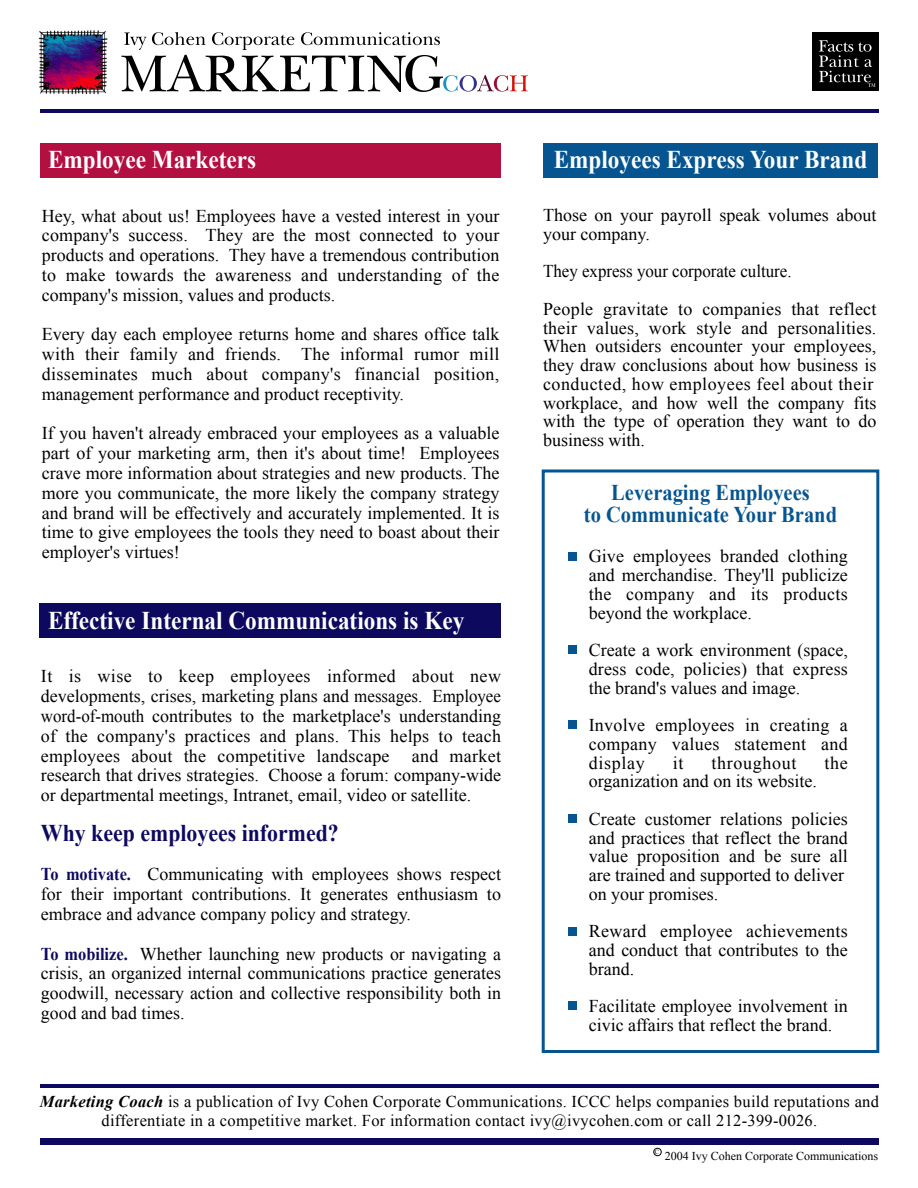
<style>
.page{position:relative;width:918px;height:1188px;background:#fff}
.page>*{position:absolute;margin:0;border:0;box-sizing:border-box;transform-origin:0 0}
.t1{font:700 25.5px "Times New Roman";color:#fff;scale:.91 1}
.t2{font:700 24px "Times New Roman";color:#0d095e;scale:.91 1}
.t3{font:700 22.5px/23px "Times New Roman";color:#065590;text-align:center;scale:.91 1}
.t4{font:18px/19.8px "Times New Roman";color:#000;text-align:justify}
.t5{font:18px/37.5px "Times New Roman";color:#000;scale:.94 1}
.t6{font:18px "Times New Roman";letter-spacing:.04em;color:#000}
.t7{font:16.5px/19.5px "Times New Roman";letter-spacing:.02em;color:#000;text-align:center}
.t8{font:12px "Times New Roman";color:#000}
.s1{font-weight:700;color:#0d095e}
.s2{font-weight:700;font-style:italic}
</style>
<div class="page">
<img style="left:38px;top:30px;width:70px;height:65px">
<svg style="left:122px;top:32px;width:406px;height:60px"></svg>
<div style="left:40px;top:1138px;width:838px;height:6px;background:#0d095e"></div>
<hr style="left:40px;top:1084px;width:838px;height:3px;background:#0d095e">
<hr style="left:40px;top:109px;width:838px;height:3px;background:#0d095e">
<div style="left:654px;top:1148px;width:7px;height:8px;border:1px solid #000;border-radius:50%"></div>
<div style="left:812px;top:32px;width:67px;height:58px;background:#000"></div>
<svg style="left:819px;top:40px;width:57px;height:47px"></svg>
<div style="left:40px;top:143px;width:461px;height:35px;background:#b30f41"></div>
<div style="left:40px;top:603px;width:461px;height:35px;background:#0d095e"></div>
<div style="left:544px;top:143px;width:334px;height:35px;background:#065590"></div>
<div style="left:542px;top:470px;width:337px;height:583px;border:3px solid #065590"></div>
<div style="left:569px;top:552px;width:8px;height:8px;background:#065590"></div>
<div style="left:569px;top:646px;width:8px;height:8px;background:#065590"></div>
<div style="left:569px;top:720px;width:8px;height:9px;background:#065590"></div>
<div style="left:569px;top:815px;width:8px;height:8px;background:#065590"></div>
<div style="left:569px;top:927px;width:8px;height:9px;background:#065590"></div>
<div style="left:569px;top:1001px;width:8px;height:9px;background:#065590"></div>
<h1 class="t1" style="left:48px;top:145px;width:230px">Employee Marketers</h1>
<p class="t4" style="left:42px;top:205px;width:459px">Hey, what about us! Employees have a vested interest in your company's success. They are the most connected to your products and operations. They have a tremendous contribution to make towards the awareness and understanding of the company's mission, values and products.</p>
<p class="t4" style="left:42px;top:324px;width:459px">Every day each employee returns home and shares office talk with their family and friends. The informal rumor mill disseminates much about company's financial position, management performance and product receptivity.</p>
<p class="t4" style="left:42px;top:423px;width:459px">If you haven't already embraced your employees as a valuable part of your marketing arm, then it's about time! Employees crave more information about strategies and new products. The more you communicate, the more likely the company strategy and brand will be effectively and accurately implemented. It is time to give employees the tools they need to boast about their employer's virtues!</p>
<h1 class="t1" style="left:48px;top:605px;width:459px">Effective Internal Communications is Key</h1>
<p class="t4" style="left:41px;top:666px;width:462px">It is wise to keep employees informed about new developments, crises, marketing plans and messages. Employee word-of-mouth contributes to the marketplace's understanding of the company's practices and plans. This helps to teach employees about the competitive landscape and market research that drives strategies. Choose a forum: company-wide or departmental meetings, Intranet, email, video or satellite.</p>
<h2 class="t2" style="left:41px;top:819px;width:329px">Why keep employees informed?</h2>
<p class="t4" style="left:41px;top:864px;width:462px"><span class="s1">To motivate.</span> Communicating with employees shows respect for their important contributions. It generates enthusiasm to embrace and advance company policy and strategy.</p>
<p class="t4" style="left:41px;top:943px;width:462px"><span class="s1">To mobilize.</span> Whether launching new products or navigating a crisis, an organized internal communications practice generates goodwill, necessary action and collective responsibility both in good and bad times.</p>
<h1 class="t1" style="left:554px;top:145px;width:346px">Employees Express Your Brand</h1>
<p class="t4" style="left:543px;top:205px;width:335px;line-height:18.8px">Those on your payroll speak volumes about your company.</p>
<p class="t5" style="left:543px;top:252px;width:356px">They express your corporate culture.<br>People gravitate to companies that reflect</p>
<p class="t4" style="left:543px;top:318px;width:335px;line-height:18.8px;text-align:left">their values, work style and personalities.<br>When outsiders encounter your employees, they draw conclusions about how business is conducted, how employees feel about their workplace, and how well the company fits with the type of operation they want to do business with.</p>
<p class="t3" style="left:584px;top:480px;width:280px">Leveraging Employees<br>to Communicate Your Brand</p>
<p class="t4" style="left:589px;top:547px;width:261px;line-height:18.8px">Give employees branded clothing and merchandise. They'll publicize the company and its products beyond the workplace.</p>
<p class="t4" style="left:589px;top:640px;width:261px;line-height:18.8px">Create a work environment (space, dress code, policies) that express the brand's values and image.</p>
<p class="t4" style="left:589px;top:715px;width:261px;line-height:18.8px">Involve employees in creating a company values statement and display</p>
<p class="t4" style="left:673px;top:752px;width:12px">it</p>
<p class="t6" style="left:711px;top:752px;width:87px">throughout</p>
<p class="t4" style="left:825px;top:752px;width:25px">the</p>
<p class="t4" style="left:589px;top:762px;width:261px;line-height:37.5px">organization and on its website.<br>Create customer relations policies</p>
<p class="t4" style="left:589px;top:828px;width:261px;line-height:18.8px;text-align:left">and practices that reflect the brand value proposition and be sure all are trained and supported to deliver on your promises.</p>
<p class="t4" style="left:589px;top:922px;width:261px;line-height:18.8px">Reward employee achievements and conduct that contributes to the brand.</p>
<p class="t4" style="left:589px;top:997px;width:261px;line-height:18.8px">Facilitate employee involvement in civic affairs that reflect the brand.</p>
<p class="t7" style="left:40px;top:1091px;width:841px"><span class="s2">Marketing Coach</span> is a publication of Ivy Cohen Corporate Communications. ICCC helps companies build reputations and differentiate in a competitive market. For information contact ivy@ivycohen.com or call 212-399-0026.</p>
<p class="t8" style="left:655px;top:1149px;width:225px"><sup>C</sup> 2004 Ivy Cohen Corporate Communications</p>
</div>
